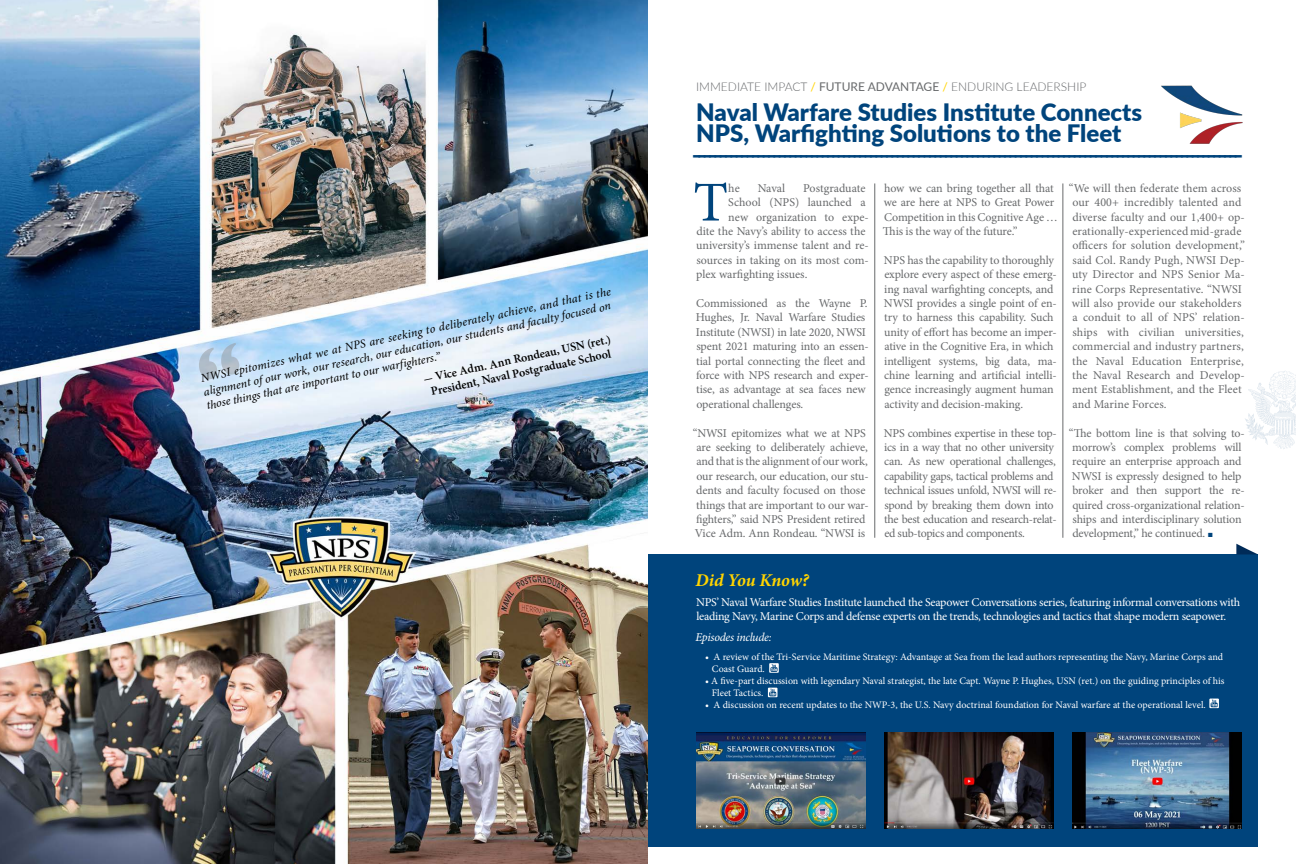
<style>
.page{position:relative;width:1296px;height:864px;background:#fff}
.page>*{position:absolute;margin:0;border:0;box-sizing:border-box;transform-origin:0 0}
.t1{font:56.3px "Minion Pro";color:#00447c}
.t2{font:900 24px/21px "Lato";color:#00447c}
.t3{font:900 22.5px "Lato";color:#00447c;scale:.8 1}
.t4{font:italic 700 18px "Minion Pro";letter-spacing:-.005em;color:#ffd400}
.t5{font:12px/14.4px "Minion Pro";letter-spacing:-.01em;color:#686a6c}
.t6{font:12px/14.4px "Minion Pro";letter-spacing:.01em;color:#686a6c}
.t7{font:12px/14.4px "Minion Pro";letter-spacing:-.02em;color:#fff}
.pullquote{font:italic 12px/14px "Minion Pro";color:#000}
.pullqote_credit{font:600 12px "Minion Pro";color:#000}
.t8{font:300 12px "Lato";color:#686a6c}
.t9{font:italic 12px "Minion Pro";letter-spacing:-.025em;color:#fff}
.t10{font:10px/12px "Minion Pro";color:#fff}
.s1{font-weight:400;color:#ffd400}
.s2{font-weight:400}
.s3{color:#00447c}
</style>
<div class="page">
<img style="left:1245px;top:371px;width:51px;height:78px">
<img style="left:0;top:0;width:648px;height:864px">
<img style="left:1161px;top:85px;width:82px;height:59px">
<svg style="left:198px;top:343px;width:42px;height:37px;background:#b9cee1"></svg>
<div style="left:648px;top:554px;width:610px;height:293px;background:#00447c"></div>
<svg style="left:1236px;top:544px;width:21px;height:10px"></svg>
<hr style="left:875px;top:183px;width:1px;height:355px;background:#686a6c">
<hr style="left:1063px;top:183px;width:1px;height:355px;background:#686a6c">
<img style="left:696px;top:732px;width:170px;height:97px">
<img style="left:884px;top:732px;width:170px;height:97px">
<img style="left:1072px;top:732px;width:170px;height:97px">
<svg style="left:769px;top:663px;width:10px;height:10px"></svg>
<svg style="left:768px;top:688px;width:10px;height:9px"></svg>
<svg style="left:1209px;top:699px;width:10px;height:9px"></svg>
<p class="pullquote" style="left:200px;top:372px;width:421px;rotate:-12deg">NWSI epitomizes what we at NPS are seeking to deliberately achieve, and that is the alignment of our work, our research, our education, our students and faculty focused on those things that are important to our warfighters.”</p>
<p class="pullqote_credit" style="left:422px;top:371px;width:193px;rotate:-12deg">- Vice Adm. Ann Rondeau, USN (ret.)</p>
<p class="pullqote_credit" style="left:429px;top:383px;width:185px;rotate:-12deg">President, Naval Postgraduate School</p>
<p class="t8" style="left:696px;top:78px;width:392px">IMMEDIATE IMPACT <span class="s1">/</span> <span class="s2">FUTURE ADVANTAGE</span> <span class="s1">/</span> ENDURING LEADERSHIP</p>
<p class="t2" style="left:696px;top:100px;width:447px">Naval Warfare Studies Institute Connects<br>NPS, Warfighting Solutions to the Fleet</p>
<p class="t3" style="left:692px;top:129px;width:689px">______________________________________________________________________________________________________</p>
<p class="t1" style="left:693px;top:165px;width:36px">T</p>
<p class="t5" style="left:728px;top:181px;width:13px">he</p>
<p class="t5" style="left:758px;top:181px;width:29px">Naval</p>
<p class="t5" style="left:803px;top:181px;width:64px">Postgraduate</p>
<p class="t5" style="left:728px;top:195px;width:139px">School (NPS) launched a</p>
<p class="t5" style="left:728px;top:210px;width:142px">new organization to expe-</p>
<p class="t5" style="left:696px;top:224px;width:171px">dite the Navy’s ability to access the</p>
<p class="t5" style="left:696px;top:238px;width:174px">university’s immense talent and re-</p>
<p class="t5" style="left:696px;top:253px;width:174px">sources in taking on its most com-</p>
<p class="t5" style="left:696px;top:267px;width:113px">plex warfighting issues.</p>
<p class="t5" style="left:696px;top:296px;width:174px">Commissioned as the Wayne P.<br>Hughes, Jr. Naval Warfare Studies<br>Institute (NWSI) in late 2020, NWSI spent 2021 maturing into an essen&shy;tial portal connecting the fleet and force with NPS research and exper&shy;tise, as advantage at sea faces new operational challenges.</p>
<p class="t5" style="left:693px;top:426px;width:177px">“NWSI epitomizes what we at NPS are seeking to deliberately achieve, and that is the alignment of our work, our research, our education, our stu&shy;dents and faculty focused on those things that are important to our war&shy;fighters,” said NPS President retired Vice Adm. Ann Rondeau. “NWSI is</p>
<p class="t5" style="left:883px;top:181px;width:176px">how we can bring together all that we are here at NPS to Great Power<br>Competition in this Cognitive Age …<br>This is the way of the future.”</p>
<p class="t5" style="left:884px;top:253px;width:174px">NPS has the capability to thoroughly explore every aspect of these emerg&shy;ing naval warfighting concepts, and NWSI provides a single point of en&shy;try to harness this capability. Such unity of effort has become an imper&shy;ative in the Cognitive Era, in which intelligent systems, big data, ma&shy;chine learning and artificial intelli&shy;gence increasingly augment human activity and decision-making.</p>
<p class="t5" style="left:884px;top:426px;width:174px">NPS combines expertise in these top&shy;ics in a way that no other university can. As new operational challenges, capability gaps, tactical problems and technical issues unfold, NWSI will re&shy;spond by breaking them down into the best education and research-relat&shy;ed sub-topics and components.</p>
<p class="t6" style="left:1069px;top:181px;width:178px">“We will then federate them across our 400+ incredibly talented and diverse faculty and our 1,400+ op&shy;erationally-experienced mid-grade officers for solution development,” said Col. Randy Pugh, NWSI Dep&shy;uty Director and NPS Senior Ma&shy;rine Corps Representative. “NWSI will also provide our stakeholders a conduit to all of NPS’ relation&shy;ships with civilian universities, commercial and industry partners, the Naval Education Enterprise, the Naval Research and Develop&shy;ment Establishment, and the Fleet and Marine Forces.</p>
<p class="t5" style="left:1069px;top:426px;width:177px">“The bottom line is that solving to&shy;morrow’s complex problems will require an enterprise approach and NWSI is expressly designed to help broker and then support the re&shy;quired cross-organizational relation&shy;ships and interdisciplinary solution development,” he continued. <span class="s3">■</span></p>
<p class="t4" style="left:695px;top:567px;width:115px">Did You Know?</p>
<p class="t7" style="left:696px;top:595px;width:546px">NPS’ Naval Warfare Studies Institute launched the Seapower Conversations series, featuring informal conversations with leading Navy, Marine Corps and defense experts on the trends, technologies and tactics that shape modern seapower.</p>
<p class="t9" style="left:696px;top:630px;width:78px">Episodes include:</p>
<p class="t10" style="left:712px;top:651px;width:513px;text-indent:-7px">• A review of the Tri-Service Maritime Strategy: Advantage at Sea from the lead authors representing the Navy, Marine Corps and<br>Coast Guard.</p>
<p class="t10" style="left:712px;top:675px;width:514px;text-indent:-7px">• A five-part discussion with legendary Naval strategist, the late Capt. Wayne P. Hughes, USN (ret.) on the guiding principles of his<br>Fleet Tactics.</p>
<p class="t10" style="left:705px;top:699px;width:502px">• A discussion on recent updates to the NWP-3, the U.S. Navy doctrinal foundation for Naval warfare at the operational level.</p>
</div>
